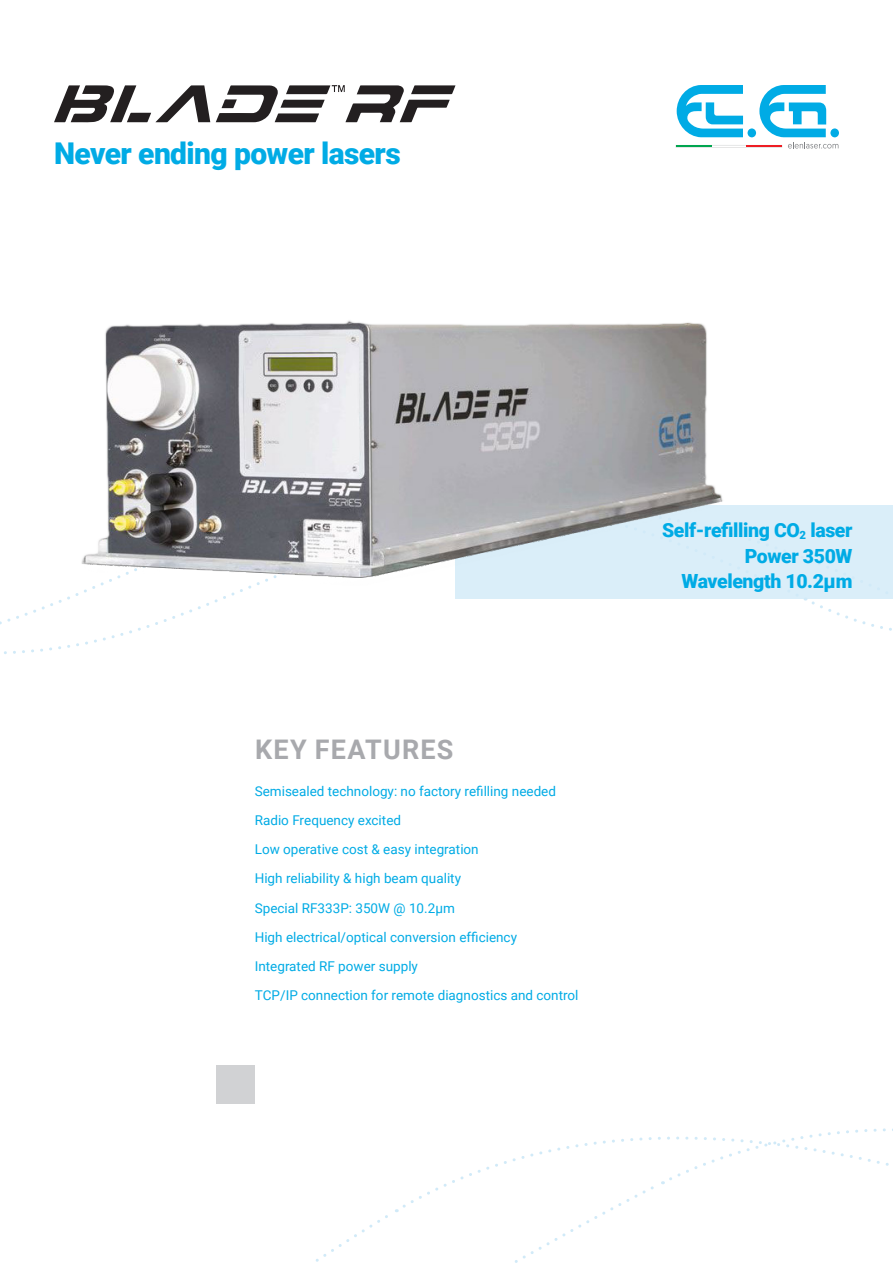
<style>
.page{position:relative;width:893px;height:1263px;background:#fff}
.page>*{position:absolute;margin:0;border:0;box-sizing:border-box;transform-origin:0 0}
.PAGE_-_Subhead{font:900 30px "Roboto";letter-spacing:-.02em;color:#00abe5}
.Key_Features{font:700 27px "Roboto";letter-spacing:.045em;color:#a8a9ad}
.Small_title_-_EN{font:900 19.5px "Roboto";letter-spacing:-.02em;color:#00abe5}
.INTRO_-_Paragrafo{font:13.5px "Roboto";color:#00abe5}
</style>
<div class="page">
<svg style="left:315px;top:1128px;width:578px;height:135px"></svg>
<svg style="left:0;top:600px;width:167px;height:54px"></svg>
<svg style="left:805px;top:505px;width:88px;height:126px"></svg>
<div style="left:455px;top:506px;width:438px;height:93px;background:#daeef9"></div>
<svg style="left:676px;top:85px;width:163px;height:64px"></svg>
<hr style="left:676px;top:145px;width:35px;height:2px;background:#00a54f">
<hr style="left:746px;top:145px;width:36px;height:2px;background:#ee1d23">
<div style="left:216px;top:1066px;width:39px;height:38px;background:#d1d2d4"></div>
<svg style="left:54px;top:85px;width:156px;height:37px"></svg>
<svg style="left:216px;top:85px;width:239px;height:37px"></svg>
<img style="left:67px;top:320px;width:664px;height:300px">
<p class="PAGE_-_Subhead" style="left:54px;top:133px;width:348px">Never ending power lasers</p>
<p class="Key_Features" style="left:255px;top:731px;width:200px">KEY FEATURES</p>
<p class="INTRO_-_Paragrafo" style="left:255px;top:781px;width:303px">Semisealed technology: no factory refilling needed</p>
<p class="INTRO_-_Paragrafo" style="left:255px;top:810px;width:148px">Radio Frequency excited</p>
<p class="INTRO_-_Paragrafo" style="left:255px;top:840px;width:225px">Low operative cost &amp; easy integration</p>
<p class="INTRO_-_Paragrafo" style="left:255px;top:869px;width:208px">High reliability &amp; high beam quality</p>
<p class="INTRO_-_Paragrafo" style="left:255px;top:898px;width:202px">Special RF333P: 350W @ 10.2μm</p>
<p class="INTRO_-_Paragrafo" style="left:255px;top:927px;width:264px">High electrical/optical conversion efficiency</p>
<p class="INTRO_-_Paragrafo" style="left:255px;top:957px;width:165px">Integrated RF power supply</p>
<p class="INTRO_-_Paragrafo" style="left:255px;top:986px;width:325px">TCP/IP connection for remote diagnostics and control</p>
<p class="Small_title_-_EN" style="left:662px;top:516px;width:192px">Self-refilling CO<sub>2</sub> laser</p>
<p class="Small_title_-_EN" style="left:745px;top:542px;width:109px">Power 350W</p>
<p class="Small_title_-_EN" style="left:681px;top:567px;width:173px">Wavelength 10.2μm</p>
</div>
